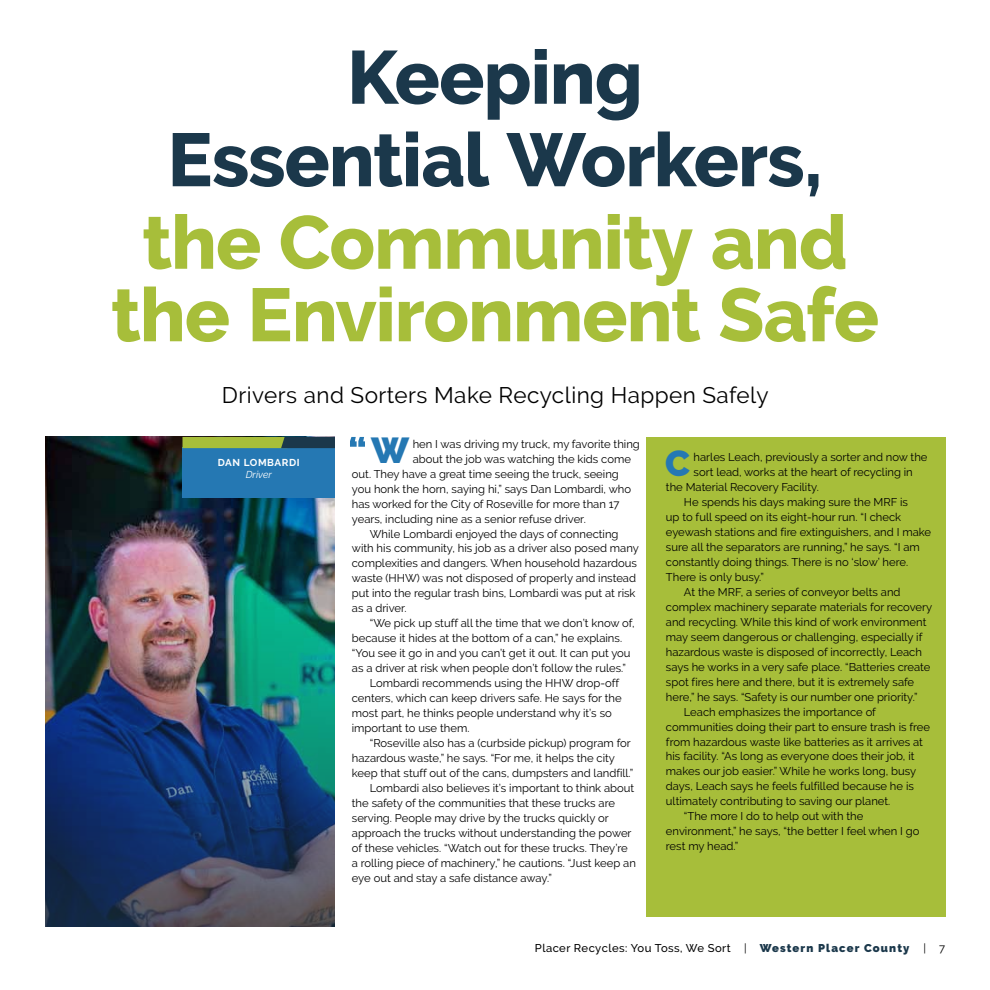
<style>
.page{position:relative;width:990px;height:990px;background:#fff}
.page>*{position:absolute;margin:0;border:0;box-sizing:border-box;transform-origin:0 0}
.t1{font:800 75px/72.5px "Raleway";letter-spacing:-.015em;color:#a7be3a;text-align:center}
.t2{font:800 75px/82.5px "Raleway";letter-spacing:-.015em;color:#1b384b;text-align:center}
.t3{font:900 36px "Raleway";color:#2578b3}
.t4{font:22.5px "Raleway";letter-spacing:.02em;color:#000}
.t5{font:11.25px "Raleway";color:#000}
.t6{font:500 11.25px "Raleway";letter-spacing:.04em;color:#000}
.t7{font:700 10px "Raleway";color:#fff}
.t8{font:italic 10px "Raleway";color:#fff}
.s1{font-weight:400}
.s2{font-weight:900;color:#1b384b}
</style>
<div class="page">
<div style="left:646px;top:437px;width:299px;height:479px;background:#a7be3a"></div>
<img style="left:45px;top:437px;width:290px;height:489px">
<div style="left:182px;top:447px;width:153px;height:51px;background:#2578b3"></div>
<svg style="left:182px;top:437px;width:153px;height:11px;background:#768f3f"></svg>
<svg style="left:350px;top:437px;width:15px;height:10px"></svg>
<h1 class="t2" style="left:168px;top:37px;width:656px">Keeping<br>Essential Workers,</h1>
<h1 class="t1" style="left:111px;top:207px;width:770px">the Community and the Environment Safe</h1>
<h3 class="t4" style="left:222px;top:382px;width:548px">Drivers and Sorters Make Recycling Happen Safely</h3>
<h2 class="t3" style="left:371px;top:429px;width:40px">W</h2>
<p class="t5" style="left:413px;top:437px;width:229px">hen I was driving my truck, my favorite thing</p>
<h2 class="t3" style="left:665px;top:442px;width:26px">C</h2>
<p class="t5" style="left:694px;top:450px;width:235px">harles Leach, previously a sorter and now the</p>
<p class="t5" style="left:413px;top:452px;width:220px">about the job was watching the kids come</p>
<p class="t5" style="left:352px;top:467px;width:269px">out. They have a great time seeing the truck, seeing</p>
<p class="t5" style="left:352px;top:482px;width:281px">you honk the horn, saying hi,” says Dan Lombardi, who</p>
<p class="t5" style="left:352px;top:497px;width:269px">has worked for the City of Roseville for more than 17</p>
<p class="t5" style="left:352px;top:512px;width:235px">years, including nine as a senior refuse driver.</p>
<p class="t5" style="left:370px;top:527px;width:250px">While Lombardi enjoyed the days of connecting</p>
<p class="t5" style="left:352px;top:542px;width:289px">with his community, his job as a driver also posed many</p>
<p class="t5" style="left:352px;top:557px;width:287px">complexities and dangers. When household hazardous</p>
<p class="t5" style="left:352px;top:572px;width:286px">waste (HHW) was not disposed of properly and instead</p>
<p class="t5" style="left:352px;top:587px;width:285px">put into the regular trash bins, Lombardi was put at risk</p>
<p class="t5" style="left:352px;top:602px;width:56px">as a driver.</p>
<p class="t5" style="left:370px;top:617px;width:266px">“We pick up stuff all the time that we don’t know of,</p>
<p class="t5" style="left:352px;top:632px;width:272px">because it hides at the bottom of a can,” he explains.</p>
<p class="t5" style="left:352px;top:647px;width:280px">“You see it go in and you can’t get it out. It can put you</p>
<p class="t5" style="left:352px;top:662px;width:276px">as a driver at risk when people don’t follow the rules.”</p>
<p class="t5" style="left:370px;top:677px;width:251px">Lombardi recommends using the HHW drop-off</p>
<p class="t5" style="left:352px;top:692px;width:271px">centers, which can keep drivers safe. He says for the</p>
<p class="t5" style="left:352px;top:707px;width:261px">most part, he thinks people understand why it’s so</p>
<p class="t5" style="left:352px;top:722px;width:119px">important to use them.</p>
<p class="t5" style="left:370px;top:737px;width:262px">“Roseville also has a (curbside pickup) program for</p>
<p class="t5" style="left:352px;top:752px;width:265px">hazardous waste,” he says. “For me, it helps the city</p>
<p class="t5" style="left:352px;top:767px;width:283px">keep that stuff out of the cans, dumpsters and landfill.”</p>
<p class="t5" style="left:370px;top:782px;width:266px">Lombardi also believes it’s important to think about</p>
<p class="t5" style="left:352px;top:797px;width:265px">the safety of the communities that these trucks are</p>
<p class="t5" style="left:352px;top:812px;width:258px">serving. People may drive by the trucks quickly or</p>
<p class="t5" style="left:352px;top:827px;width:281px">approach the trucks without understanding the power</p>
<p class="t5" style="left:352px;top:842px;width:277px">of these vehicles. “Watch out for these trucks. They’re</p>
<p class="t5" style="left:352px;top:857px;width:286px">a rolling piece of machinery,” he cautions. “Just keep an</p>
<p class="t5" style="left:352px;top:872px;width:201px">eye out and stay a safe distance away.”</p>
<p class="t7" style="left:218px;top:457px;width:34px">DAN LOMBARDI</p>
<p class="t8" style="left:246px;top:469px;width:28px">Driver</p>
<p class="t5" style="left:694px;top:465px;width:221px">sort lead, works at the heart of recycling in</p>
<p class="t5" style="left:666px;top:480px;width:154px">the Material Recovery Facility.</p>
<p class="t5" style="left:684px;top:495px;width:226px">He spends his days making sure the MRF is</p>
<p class="t5" style="left:666px;top:510px;width:237px">up to full speed on its eight-hour run. “I check</p>
<p class="t5" style="left:666px;top:525px;width:267px">eyewash stations and fire extinguishers, and I make</p>
<p class="t5" style="left:666px;top:540px;width:255px">sure all the separators are running,” he says. “I am</p>
<p class="t5" style="left:666px;top:555px;width:244px">constantly doing things. There is no ‘slow’ here.</p>
<p class="t5" style="left:666px;top:570px;width:100px">There is only busy.”</p>
<p class="t5" style="left:684px;top:585px;width:218px">At the MRF, a series of conveyor belts and</p>
<p class="t5" style="left:666px;top:600px;width:268px">complex machinery separate materials for recovery</p>
<p class="t5" style="left:666px;top:615px;width:262px">and recycling. While this kind of work environment</p>
<p class="t5" style="left:666px;top:630px;width:258px">may seem dangerous or challenging, especially if</p>
<p class="t5" style="left:666px;top:645px;width:258px">hazardous waste is disposed of incorrectly, Leach</p>
<p class="t5" style="left:666px;top:660px;width:266px">says he works in a very safe place. “Batteries create</p>
<p class="t5" style="left:666px;top:675px;width:250px">spot fires here and there, but it is extremely safe</p>
<p class="t5" style="left:666px;top:690px;width:253px">here,” he says. “Safety is our number one priority.”</p>
<p class="t5" style="left:684px;top:705px;width:194px">Leach emphasizes the importance of</p>
<p class="t5" style="left:666px;top:720px;width:266px">communities doing their part to ensure trash is free</p>
<p class="t5" style="left:666px;top:735px;width:259px">from hazardous waste like batteries as it arrives at</p>
<p class="t5" style="left:666px;top:750px;width:250px">his facility. “As long as everyone does their job, it</p>
<p class="t5" style="left:666px;top:765px;width:252px">makes our job easier.” While he works long, busy</p>
<p class="t5" style="left:666px;top:780px;width:249px">days, Leach says he feels fulfilled because he is</p>
<p class="t5" style="left:666px;top:795px;width:226px">ultimately contributing to saving our planet.</p>
<p class="t5" style="left:684px;top:810px;width:181px">“The more I do to help out with the</p>
<p class="t5" style="left:666px;top:825px;width:255px">environment,” he says, “the better I feel when I go</p>
<p class="t5" style="left:666px;top:840px;width:74px">rest my head.”</p>
<p class="t6" style="left:535px;top:942px;width:376px">Placer Recycles: You Toss, We Sort <span class="s1">|</span> <span class="s2">Western Placer County</span></p>
<p class="t5" style="left:924px;top:942px;width:23px">| 7</p>
</div>
